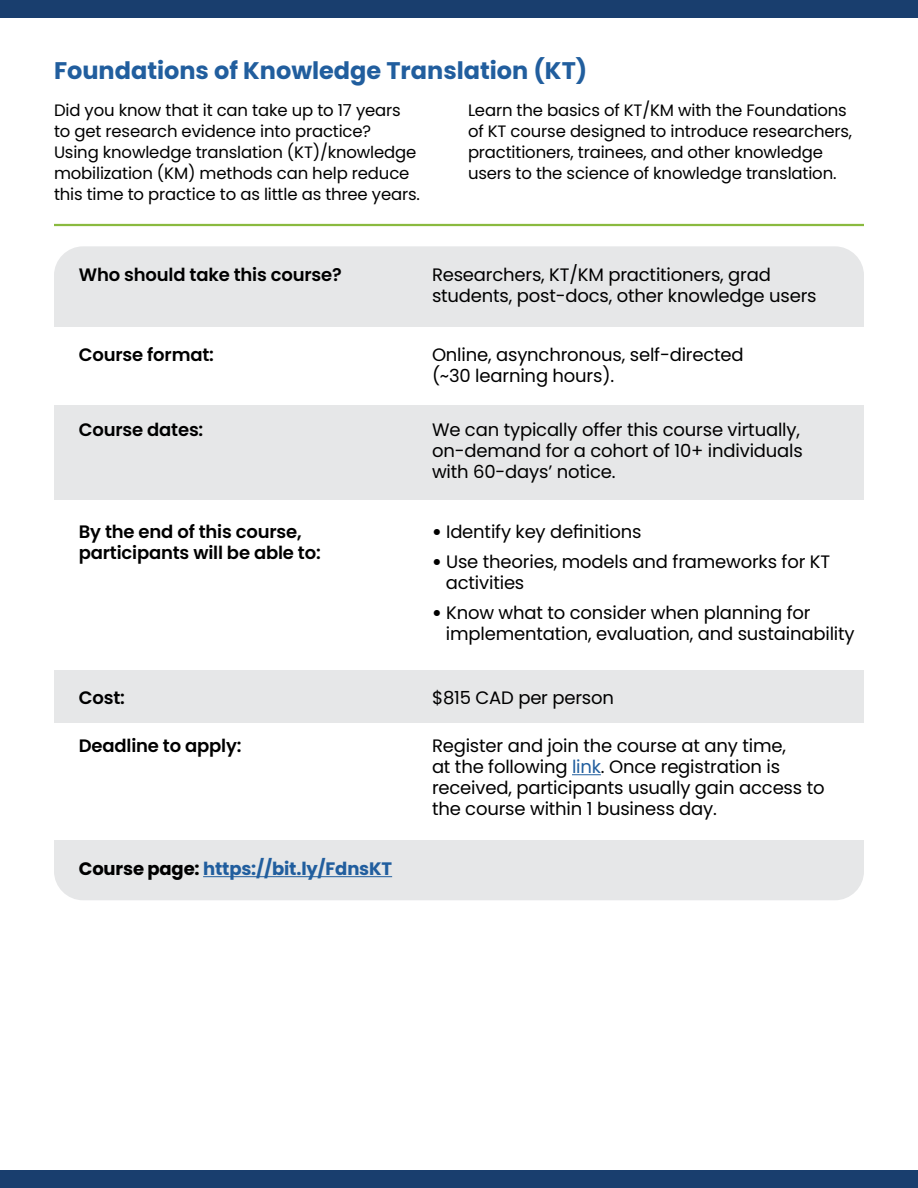
<style>
.page{position:relative;width:918px;height:1188px;background:#fff}
.page>*{position:absolute;margin:0;border:0;box-sizing:border-box;transform-origin:0 0}
.t1{font:700 24px "Poppins";color:#215e9e}
.t2{font:18px/21px "Poppins";letter-spacing:-.01em;color:#000}
.t3{font:600 18px/21px "Poppins";letter-spacing:-.01em;color:#000}
.t4{font:700 18px "Poppins";letter-spacing:-.01em;color:#215e9e}
.t5{font:16.5px/21px "Poppins";letter-spacing:-.01em;color:#000}
.s1{font-weight:900}
.s2{color:#215e9e}
.s3{color:#000}
</style>
<div class="page">
<div style="left:0;top:1171px;width:918px;height:17px;background:#193e6e"></div>
<div style="left:0;top:0;width:918px;height:17px;background:#193e6e"></div>
<div style="left:54px;top:840px;width:810px;height:60px;background:#e6e7e8"></div>
<div style="left:54px;top:246px;width:810px;height:81px;background:#e6e7e8"></div>
<div style="left:54px;top:405px;width:810px;height:94px;background:#e6e7e8"></div>
<div style="left:54px;top:670px;width:810px;height:53px;background:#e6e7e8"></div>
<svg style="left:572px;top:774px;width:29px;height:1px"></svg>
<hr style="left:203px;top:876px;width:189px;height:1px;background:#215e9e">
<hr style="left:54px;top:224px;width:810px;height:2px;background:#8aba3f">
<h1 class="t1" style="left:54px;top:57px;width:535px">Foundations of Knowledge Translation (KT)</h1>
<p class="t5" style="left:54px;top:100px;width:368px">Did you know that it can take up to 17 years to get research evidence into practice?<br>Using knowledge translation (KT)/knowledge mobilization (KM) methods can help reduce this time to practice to as little as three years.</p>
<p class="t5" style="left:468px;top:100px;width:386px">Learn the basics of KT/KM with the Foundations of KT course designed to introduce researchers, practitioners, trainees, and other knowledge users to the science of knowledge translation.</p>
<p class="t3" style="left:79px;top:265px;width:264px">Who should take this course?</p>
<p class="t2" style="left:432px;top:265px;width:386px">Researchers, KT/KM practitioners, grad students, post-docs, other knowledge users</p>
<p class="t3" style="left:79px;top:344px;width:137px">Course format:</p>
<p class="t2" style="left:432px;top:344px;width:313px">Online, asynchronous, self-directed (~30 learning hours).</p>
<p class="t3" style="left:79px;top:419px;width:126px">Course dates:</p>
<p class="t2" style="left:432px;top:419px;width:372px">We can typically offer this course virtually, on-demand for a cohort of 10+ individuals with 60-days’ notice.</p>
<p class="t3" style="left:79px;top:521px;width:243px">By the end of this course, participants will be able to:</p>
<p class="t2" style="left:432px;top:521px;width:211px"><span class="s1">•</span> Identify key definitions</p>
<p class="t2" style="left:446px;top:551px;width:386px;text-indent:-14px"><span class="s1">•</span> Use theories, models and frameworks for KT activities</p>
<p class="t2" style="left:446px;top:602px;width:410px;text-indent:-14px"><span class="s1">•</span> Know what to consider when planning for implementation, evaluation, and sustainability</p>
<p class="t3" style="left:79px;top:688px;width:48px">Cost:</p>
<p class="t2" style="left:432px;top:688px;width:184px">$815 CAD per person</p>
<p class="t3" style="left:79px;top:736px;width:164px">Deadline to apply:</p>
<p class="t2" style="left:432px;top:736px;width:394px">Register and join the course at any time,<br>at the following <span class="s2">link</span>. Once registration is received, participants usually gain access to the course within 1 business day.</p>
<p class="t4" style="left:79px;top:859px;width:315px"><span class="s3">Course page:</span> https://bit.ly/FdnsKT</p>
</div>
